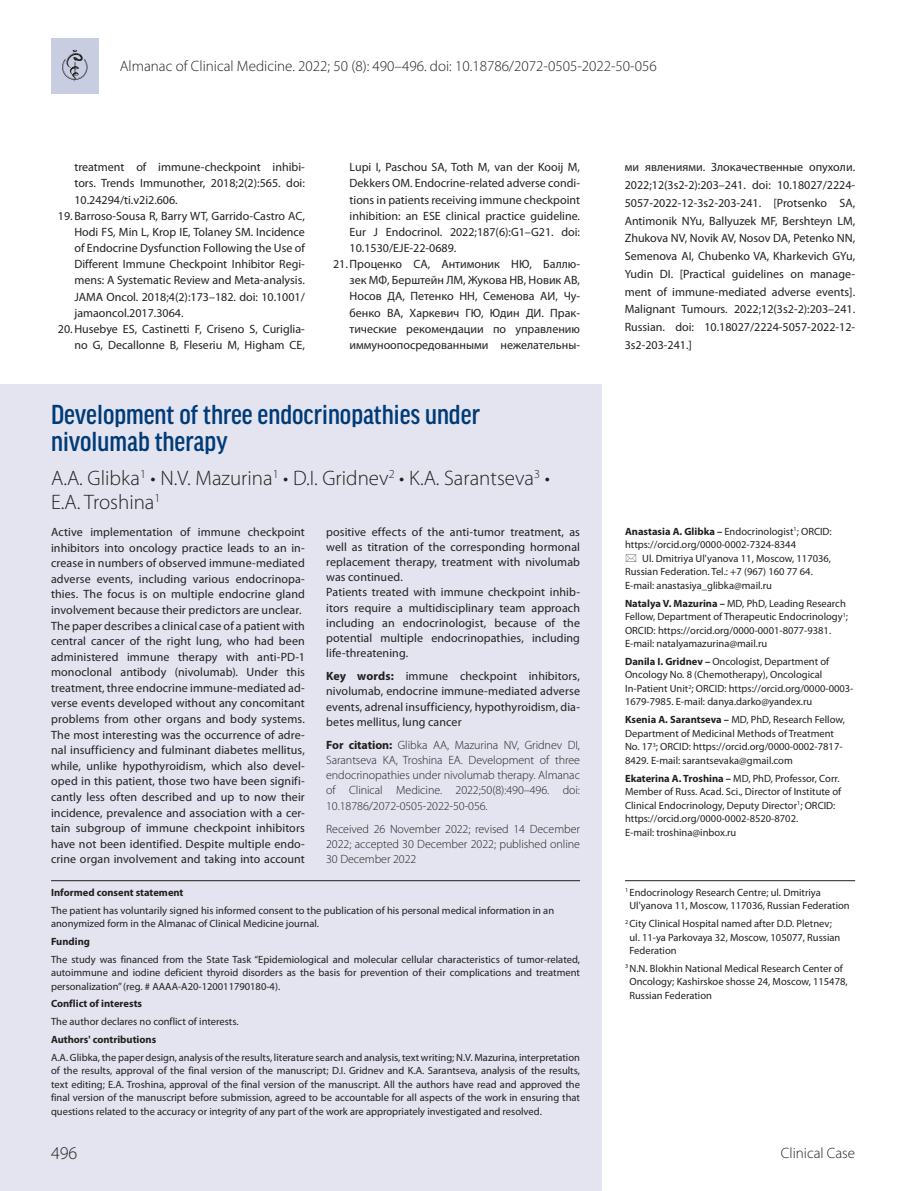
<style>
.page{position:relative;width:919px;height:1191px;background:#fff}
.page>*{position:absolute;margin:0;border:0;box-sizing:border-box;transform-origin:0 0}
.t1{font:500 condensed 29.25px/27px "Good Headline Pro";color:#003b77}
.t2{font:300 21px/24px "Myriad Pro";color:#231f20}
.t3{font:300 18px "Myriad Pro";color:#231f20}
.t4{font:300 15px "Myriad Pro";color:#231f20}
.t5{font:12px/15.6px "Myriad Pro";letter-spacing:.005em;color:#231f20;text-align:justify}
.t6{font:300 12px/15px "Myriad Pro";letter-spacing:-.005em;color:#231f20;text-align:justify}
.t7{font:10.5px/13.5px "Myriad Pro";color:#231f20}
.t8{font:700 10.5px "Myriad Pro";color:#231f20}
.s1{font-weight:700}
</style>
<div class="page">
<div style="left:0;top:384px;width:601px;height:807px;background:#e3e4ef"></div>
<hr style="left:625px;top:880px;width:230px;height:1px;background:#231f20">
<hr style="left:51px;top:880px;width:529px;height:1px;background:#231f20">
<div style="left:51px;top:38px;width:48px;height:55px;background:#c8cde1"></div>
<svg style="left:62px;top:50px;width:25px;height:32px"></svg>
<p class="t4" style="left:120px;top:57px;width:538px">Almanac of Clinical Medicine. 2022; 50 (8): 490–496. doi: 10.18786/2072-0505-2022-50-056</p>
<p class="t5" style="left:74px;top:159px;width:232px;line-height:16.2px">treatment of immune-checkpoint inhibi&shy;tors. Trends Immunother, 2018;2(2):565. doi:<br>10.24294/ti.v2i2.606.</p>
<p class="t5" style="left:58px;top:208px;width:248px">19. Barroso-Sousa R, Barry WT, Garrido-Castro AC,</p>
<p class="t5" style="left:74px;top:224px;width:232px">Hodi FS, Min L, Krop IE, Tolaney SM. Incidence</p>
<p class="t5" style="left:74px;top:240px;width:232px">of Endocrine Dysfunction Following the Use of</p>
<p class="t5" style="left:74px;top:256px;width:232px">Different Immune Checkpoint Inhibitor Regi-</p>
<p class="t5" style="left:74px;top:272px;width:232px">mens: A Systematic Review and Meta-analysis.</p>
<p class="t5" style="left:74px;top:288px;width:232px">JAMA Oncol. 2018;4(2):173–182. doi: 10.1001/</p>
<p class="t5" style="left:74px;top:305px;width:111px">jamaoncol.2017.3064.</p>
<p class="t5" style="left:58px;top:321px;width:248px">20.Husebye ES, Castinetti F, Criseno S, Curiglia-</p>
<p class="t5" style="left:74px;top:337px;width:232px">no G, Decallonne B, Fleseriu M, Higham CE,</p>
<p class="t5" style="left:349px;top:159px;width:232px">Lupi I, Paschou SA, Toth M, van der Kooij M,</p>
<p class="t5" style="left:349px;top:175px;width:232px">Dekkers OM. Endocrine-related adverse condi-</p>
<p class="t5" style="left:349px;top:192px;width:232px">tions in patients receiving immune checkpoint</p>
<p class="t5" style="left:349px;top:208px;width:232px">inhibition: an ESE clinical practice guideline.</p>
<p class="t5" style="left:349px;top:224px;width:232px">Eur J Endocrinol. 2022;187(6):G1–G21. doi:</p>
<p class="t5" style="left:349px;top:240px;width:108px">10.1530/EJE-22-0689.</p>
<p class="t5" style="left:333px;top:256px;width:248px">21.Проценко СА, Антимоник НЮ, Баллю-</p>
<p class="t5" style="left:349px;top:272px;width:232px">зек МФ, Берштейн ЛМ, Жукова НВ, Новик АВ,</p>
<p class="t5" style="left:349px;top:288px;width:232px">Носов ДА, Петенко НН, Семенова АИ, Чу-</p>
<p class="t5" style="left:349px;top:304px;width:232px">бенко ВА, Харкевич ГЮ, Юдин ДИ. Прак-</p>
<p class="t5" style="left:349px;top:321px;width:232px">тические рекомендации по управлению</p>
<p class="t5" style="left:349px;top:337px;width:232px">иммуноопосредованными нежелательны-</p>
<h1 class="t1" style="left:51px;top:401px;width:430px">Development of three endocrinopathies under nivolumab therapy</h1>
<h2 class="t2" style="left:51px;top:466px;width:500px">A.A. Glibka<sup>1</sup> • N.V. Mazurina<sup>1</sup> • D.I. Gridnev<sup>2</sup> • K.A. Sarantseva<sup>3</sup> •<br>E.A. Troshina<sup>1</sup></h2>
<p class="t5" style="left:51px;top:524px;width:255px;text-align:left">Active implementation of immune checkpoint inhibitors into oncology practice leads to an in&shy;crease in numbers of observed immune-mediated adverse events, including various endocrinopa&shy;thies. The focus is on multiple endocrine gland involvement because their predictors are unclear.<br>The paper describes a clinical case of a patient with central cancer of the right lung, who had been administered immune therapy with anti-PD-1 monoclonal antibody (nivolumab). Under this treatment, three endocrine immune-mediated ad&shy;verse events developed without any concomitant problems from other organs and body systems.<br>The most interesting was the occurrence of adre&shy;nal insufficiency and fulminant diabetes mellitus, while, unlike hypothyroidism, which also devel&shy;oped in this patient, those two have been signifi&shy;cantly less often described and up to now their incidence, prevalence and association with a cer&shy;tain subgroup of immune checkpoint inhibitors have not been identified. Despite multiple endo&shy;crine organ involvement and taking into account</p>
<p class="t5" style="left:326px;top:524px;width:255px;line-height:15px;text-align:left">positive effects of the anti-tumor treatment, as well as titration of the corresponding hormonal replacement therapy, treatment with nivolumab was continued.<br>Patients treated with immune checkpoint inhib&shy;itors require a multidisciplinary team approach including an endocrinologist, because of the potential multiple endocrinopathies, including life-threatening.</p>
<p class="t5" style="left:326px;top:668px;width:255px;line-height:15px"><span class="s1">Key words:</span> immune checkpoint inhibitors, nivolumab, endocrine immune-mediated adverse events, adrenal insufficiency, hypothyroidism, dia&shy;betes mellitus, lung cancer</p>
<p class="t6" style="left:326px;top:737px;width:255px"><span class="s1">For citation:</span> Glibka AA, Mazurina NV, Gridnev DI, Sarantseva KA, Troshina EA. Development of three endocrinopathies under nivolumab therapy. Almanac of Clinical Medicine. 2022;50(8):490–496. doi:<br>10.18786/2072-0505-2022-50-056.</p>
<p class="t6" style="left:326px;top:821px;width:255px">Received 26 November 2022; revised 14 December 2022; accepted 30 December 2022; published online 30 December 2022</p>
<p class="t8" style="left:51px;top:885px;width:134px">Informed consent statement</p>
<p class="t7" style="left:51px;top:903px;width:504px">The patient has voluntarily signed his informed consent to the publication of his personal medical information in an anonymized form in the Almanac of Clinical Medicine journal.</p>
<p class="t8" style="left:51px;top:934px;width:40px">Funding</p>
<p class="t7" style="left:51px;top:952px;width:530px;text-align:justify">The study was financed from the State Task “Epidemiological and molecular cellular characteristics of tumor-related, autoimmune and iodine deficient thyroid disorders as the basis for prevention of their complications and treatment personalization” (reg. # АААА-А20-120011790180-4).</p>
<p class="t8" style="left:51px;top:997px;width:92px">Conflict of interests</p>
<p class="t7" style="left:51px;top:1014px;width:189px">The author declares no conflict of interests.</p>
<p class="t8" style="left:51px;top:1032px;width:107px">Authors' contributions</p>
<p class="t7" style="left:51px;top:1050px;width:530px;text-align:justify">A.A. Glibka, the paper design, analysis of the results, literature search and analysis, text writing; N.V. Mazurina, interpretation of the results, approval of the final version of the manuscript; D.I. Gridnev and K.A. Sarantseva, analysis of the results, text editing; E.A. Troshina, approval of the final version of the manuscript. All the authors have read and approved the final version of the manuscript before submission, agreed to be accountable for all aspects of the work in ensuring that questions related to the accuracy or integrity of any part of the work are appropriately investigated and resolved.</p>
<p class="t5" style="left:624px;top:158px;width:232px;line-height:17.7px">ми явлениями. Злокачественные опухоли.<br>2022;12(3s2-2):203–241. doi: 10.18027/2224- 5057-2022-12-3s2-203-241. [Protsenko SA, Antimonik NYu, Ballyuzek MF, Bershteyn LM, Zhukova NV, Novik AV, Nosov DA, Petenko NN, Semenova AI, Chubenko VA, Kharkevich GYu, Yudin DI. [Practical guidelines on manage&shy;ment of immune-mediated adverse events].<br>Malignant Tumours. 2022;12(3s2-2):203–241.<br>Russian. doi: 10.18027/2224-5057-2022-12- 3s2-203-241.]</p>
<p class="t7" style="left:625px;top:524px;width:208px"><span class="s1">Anastasia A. Glibka –</span> Endocrinologist<sup>1</sup>; ORCID: https://orcid.org/0000-0002-7324-8344</p>
<p class="t7" style="left:625px;top:551px;width:207px;text-indent:17px">Ul. Dmitriya Ul'yanova 11, Moscow, 117036,<br>Russian Federation. Tel.: +7 (967) 160 77 64.<br>E-mail: anastasiya_glibka@mail.ru</p>
<p class="t7" style="left:625px;top:596px;width:224px"><span class="s1">Natalya V. Mazurina –</span> MD, PhD, Leading Research Fellow, Department of Therapeutic Endocrinology<sup>1</sup>; ORCID: https://orcid.org/0000-0001-8077-9381.<br>E-mail: natalyamazurina@mail.ru</p>
<p class="t7" style="left:625px;top:654px;width:230px"><span class="s1">Danila I. Gridnev –</span> Oncologist, Department of Oncology No. 8 (Chemotherapy), Oncological In-Patient Unit<sup>2</sup>; ORCID: https://orcid.org/0000-0003- 1679-7985. E-mail: danya.darko@yandex.ru</p>
<p class="t7" style="left:625px;top:713px;width:221px"><span class="s1">Ksenia A. Sarantseva –</span> MD, PhD, Research Fellow, Department of Medicinal Methods of Treatment No. 17<sup>3</sup>; ORCID: https://orcid.org/0000-0002-7817- 8429. E-mail: sarantsevaka@gmail.com</p>
<p class="t7" style="left:625px;top:771px;width:218px"><span class="s1">Ekaterina A. Troshina –</span> MD, PhD, Professor, Corr.<br>Member of Russ. Acad. Sci., Director of Institute of Clinical Endocrinology, Deputy Director<sup>1</sup>; ORCID: https://orcid.org/0000-0002-8520-8702.<br>E-mail: troshina@inbox.ru</p>
<p class="t7" style="left:629px;top:885px;width:222px;text-indent:-4px"><sup>1</sup> Endocrinology Research Centre; ul. Dmitriya<br>Ul'yanova 11, Moscow, 117036, Russian Federation</p>
<p class="t7" style="left:629px;top:916px;width:212px;text-indent:-4px"><sup>2</sup> Сity Clinical Hospital named after D.D. Pletnev; ul. 11-ya Parkovaya 32, Moscow, 105077, Russian<br>Federation</p>
<p class="t7" style="left:629px;top:961px;width:219px;text-indent:-4px"><sup>3</sup> N.N. Blokhin National Medical Research Center of<br>Oncology; Kashirskoe shosse 24, Moscow, 115478,<br>Russian Federation</p>
<h3 class="t3" style="left:51px;top:1142px;width:28px">496</h3>
<p class="t4" style="left:780px;top:1144px;width:76px">Clinical Case</p>
</div>
